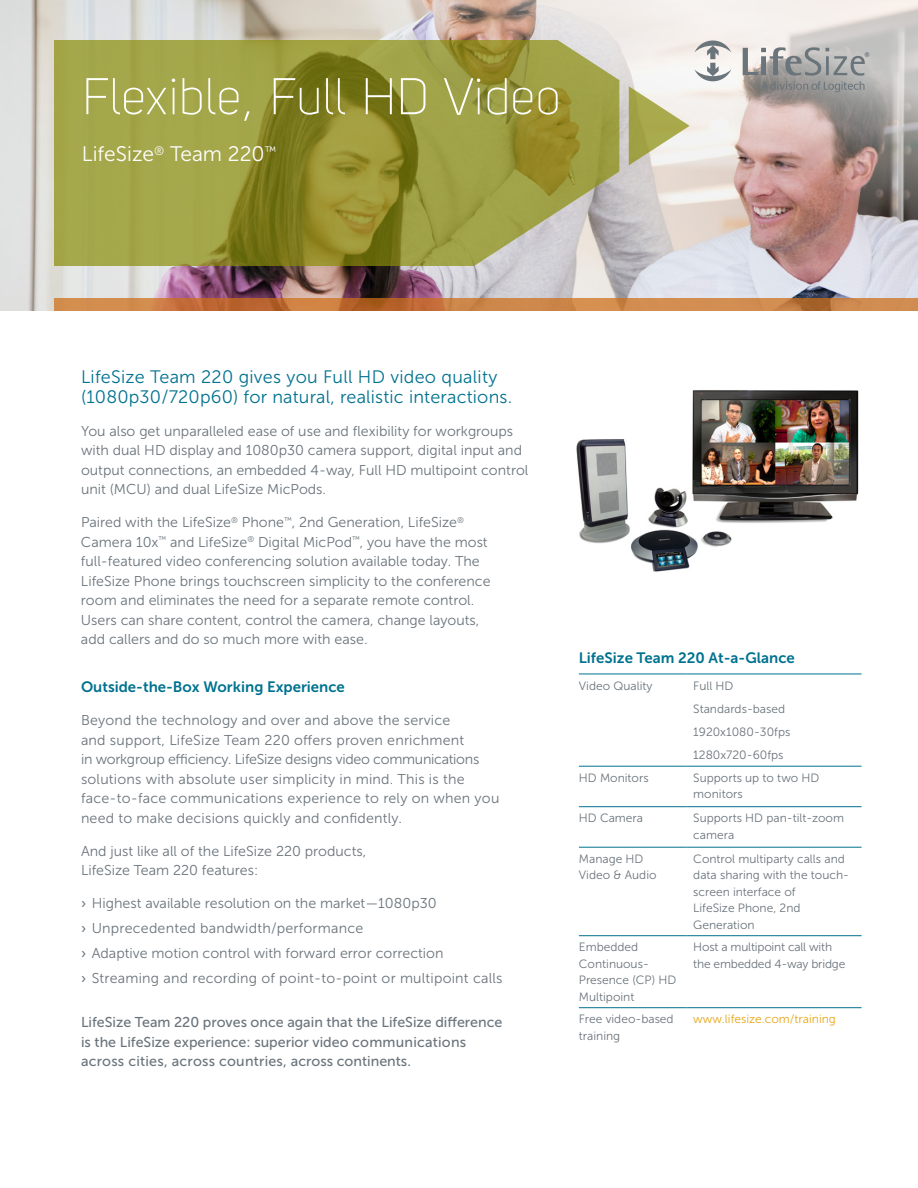
<style>
.page{position:relative;width:918px;height:1188px;background:#fff}
.page>*{position:absolute;margin:0;border:0;box-sizing:border-box;transform-origin:0 0}
.t1{font:51px "Uni Sans Light";color:#fff}
.t2{font:21px "Museo Sans 300";color:#fff}
.t3{font:18px/19.5px "Museo Sans 300";letter-spacing:.01em;color:#00728f}
.t4{font:15px "Museo Sans 700";color:#00728f}
.t5{font:14.25px/19.5px "Museo Sans 300";color:#6a747b}
.t6{font:14.25px/19.5px "Museo Sans 500";color:#6a747b}
.t7{font:12px/16.5px "Museo Sans 300";color:#6a747b}
.t8{font:12px "Museo Sans 300";color:#e7a614}
.s1{font-family:"Museo Sans 500"}
</style>
<div class="page">
<img style="left:0;top:0;width:918px;height:310px">
<svg style="left:54px;top:298px;width:864px;height:12px;background:#c87e43"></svg>
<svg style="left:54px;top:40px;width:636px;height:225px;background:#a2a153"></svg>
<svg style="left:694px;top:41px;width:37px;height:40px"></svg>
<svg style="left:743px;top:47px;width:126px;height:45px;background:#a2a3a2"></svg>
<hr style="left:579px;top:766px;width:108px;height:1px;background:#00728f">
<hr style="left:687px;top:766px;width:175px;height:1px;background:#00728f">
<hr style="left:579px;top:806px;width:108px;height:1px;background:#00728f">
<hr style="left:687px;top:806px;width:175px;height:1px;background:#00728f">
<hr style="left:579px;top:847px;width:108px;height:1px;background:#00728f">
<hr style="left:687px;top:847px;width:175px;height:1px;background:#00728f">
<hr style="left:579px;top:935px;width:108px;height:1px;background:#00728f">
<hr style="left:687px;top:935px;width:175px;height:1px;background:#00728f">
<hr style="left:579px;top:1007px;width:108px;height:1px;background:#00728f">
<hr style="left:687px;top:1007px;width:175px;height:1px;background:#00728f">
<hr style="left:579px;top:674px;width:108px;height:1px;background:#00728f">
<hr style="left:687px;top:674px;width:175px;height:1px;background:#00728f">
<img style="left:576px;top:390px;width:283px;height:182px">
<h1 class="t1" style="left:82px;top:68px;width:481px">Flexible, Full HD Video</h1>
<h2 class="t2" style="left:82px;top:143px;width:196px">LifeSize<sup>®</sup> Team 220<sup>™</sup></h2>
<p class="t3" style="left:81px;top:368px;width:433px">LifeSize Team 220 gives you Full HD video quality (1080p30/720p60) for natural, realistic interactions.</p>
<p class="t5" style="left:81px;top:421px;width:449px">You also get unparalleled ease of use and flexibility for workgroups with dual HD display and 1080p30 camera support, digital input and output connections, an embedded 4-way, Full HD multipoint control unit (MCU) and dual LifeSize MicPods.</p>
<p class="t5" style="left:81px;top:513px;width:411px">Paired with the LifeSize<sup>®</sup> Phone<sup>™</sup>, 2nd Generation, LifeSize<sup>® </sup>Camera 10x<sup>™</sup> and LifeSize<sup>®</sup> Digital MicPod<sup>™</sup>, you have the most full-featured video conferencing solution available today. The LifeSize Phone brings touchscreen simplicity to the conference room and eliminates the need for a separate remote control.<br>Users can share content, control the camera, change layouts, add callers and do so much more with ease.</p>
<p class="t4" style="left:81px;top:679px;width:265px">Outside-the-Box Working Experience</p>
<p class="t5" style="left:81px;top:711px;width:420px">Beyond the technology and over and above the service<br>and support, LifeSize Team 220 offers proven enrichment<br>in workgroup efficiency. LifeSize designs video communications solutions with absolute user simplicity in mind. This is the face-to-face communications experience to rely on when you need to make decisions quickly and confidently.</p>
<p class="t5" style="left:81px;top:841px;width:287px">And just like all of the LifeSize 220 products,<br>LifeSize Team 220 features:</p>
<p class="t5" style="left:81px;top:891px;width:423px;line-height:24.9px"><span class="s1">›</span> Highest available resolution on the market—1080p30<br><span class="s1">›</span> Unprecedented bandwidth/performance<br><span class="s1">›</span> Adaptive motion control with forward error correction<br><span class="s1">›</span> Streaming and recording of point-to-point or multipoint calls</p>
<p class="t6" style="left:81px;top:1013px;width:423px">LifeSize Team 220 proves once again that the LifeSize difference is the LifeSize experience: superior video communications across cities, across countries, across continents.</p>
<p class="t4" style="left:579px;top:650px;width:217px">LifeSize Team 220 At-a-Glance</p>
<p class="t7" style="left:579px;top:677px;width:75px">Video Quality</p>
<p class="t7" style="left:693px;top:674px;width:99px;line-height:23.2px">Full HD<br>Standards-based<br>1920x1080-30fps<br>1280x720-60fps</p>
<p class="t7" style="left:579px;top:770px;width:71px">HD Monitors</p>
<p class="t7" style="left:693px;top:770px;width:128px">Supports up to two HD monitors</p>
<p class="t7" style="left:579px;top:810px;width:66px">HD Camera</p>
<p class="t7" style="left:693px;top:810px;width:152px">Supports HD pan-tilt-zoom camera</p>
<p class="t7" style="left:579px;top:851px;width:79px">Manage HD<br>Video &amp; Audio</p>
<p class="t7" style="left:693px;top:851px;width:157px">Control multiparty calls and data sharing with the touch&shy;screen interface of<br>LifeSize Phone, 2nd<br>Generation</p>
<p class="t7" style="left:579px;top:939px;width:99px">Embedded<br>Continuous-<br>Presence (CP) HD<br>Multipoint</p>
<p class="t7" style="left:693px;top:939px;width:154px">Host a multipoint call with the embedded 4-way bridge</p>
<p class="t7" style="left:579px;top:1011px;width:96px">Free video-based training</p>
<p class="t8" style="left:693px;top:1012px;width:144px">www.lifesize.com/training</p>
</div>
